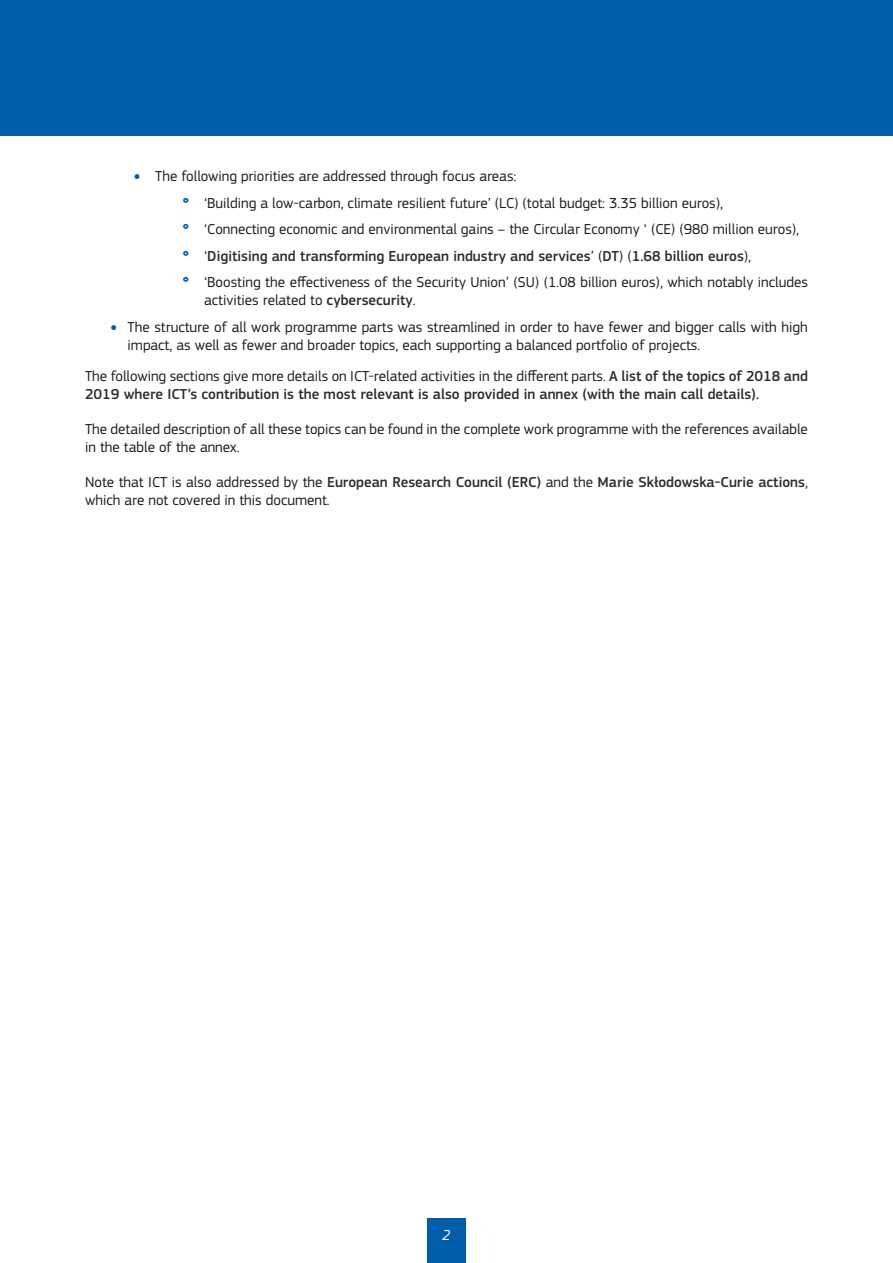
<style>
.page{position:relative;width:893px;height:1263px;background:#fff}
.page>*{position:absolute;margin:0;border:0;box-sizing:border-box;transform-origin:0 0}
.Texte{font:15px/18px "EC Square Sans Pro";color:#1d1d1b}
.Texte-2{font:500 15px/18px "EC Square Sans Pro";color:#2e2d2c}
.page_number{font:italic 15px "EC Square Sans Pro";color:#fff}
.s1{font-weight:900;color:#005da9}
.s2{font-weight:400;color:#1d1d1b}
.s3{font-weight:500;color:#2e2d2c}
</style>
<div class="page">
<div style="left:0;top:0;width:893px;height:136px;background:#005da9"></div>
<div style="left:427px;top:1218px;width:39px;height:45px;background:#005da9"></div>
<p class="Texte" style="left:134px;top:167px;width:384px"><span class="s1">•</span> The following priorities are addressed through focus areas:</p>
<p class="Texte" style="left:183px;top:194px;width:542px"><span class="s1">°</span> ‘Building a low-carbon, climate resilient future’ (LC) (total budget: 3.35 billion euros),</p>
<p class="Texte" style="left:183px;top:220px;width:618px"><span class="s1">°</span> ‘Connecting economic and environmental gains – the Circular Economy ‘ (CE) (980 million euros),</p>
<p class="Texte-2" style="left:183px;top:247px;width:570px"><span class="s1">°</span> <span class="s2">‘</span>Digitising and transforming European industry and services<span class="s2">’ (</span>DT<span class="s2">) (</span>1.68 billion euros<span class="s2">),</span></p>
<p class="Texte" style="left:204px;top:273px;width:605px;text-indent:-21px"><span class="s1">°</span> ‘Boosting the effectiveness of the Security Union’ (SU) (1.08 billion euros), which notably includes activities related to <span class="s3">cybersecurity</span>.</p>
<p class="Texte" style="left:128px;top:318px;width:682px;text-indent:-17px"><span class="s1">•</span> The structure of all work programme parts was streamlined in order to have fewer and bigger calls with high impact, as well as fewer and broader topics, each supporting a balanced portfolio of projects.</p>
<p class="Texte-2" style="left:85px;top:367px;width:724px"><span class="s2">The following sections give more details on ICT-related activities in the different parts.</span> A list of the topics of 2018 and<br>2019 where ICT’s contribution is the most relevant is also provided in annex (with the main call details).</p>
<p class="Texte" style="left:85px;top:420px;width:724px">The detailed description of all these topics can be found in the complete work programme with the references available in the table of the annex.</p>
<p class="Texte" style="left:85px;top:473px;width:724px">Note that ICT is also addressed by the <span class="s3">European Research Council (ERC)</span> and the <span class="s3">Marie Skłodowska-Curie actions</span>, which are not covered in this document.</p>
<p class="page_number" style="left:442px;top:1227px;width:10px">2</p>
</div>
